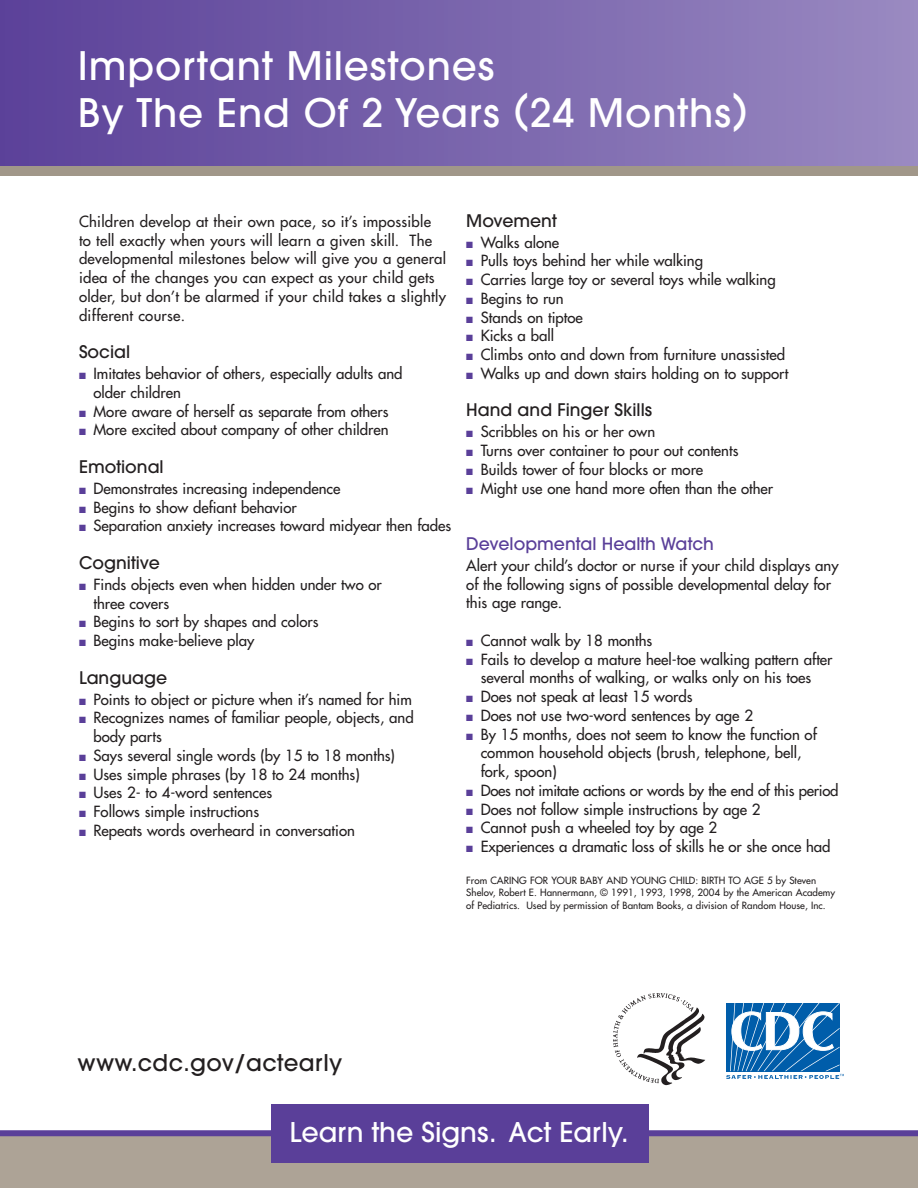
<style>
.page{position:relative;width:918px;height:1188px;background:#fff}
.page>*{position:absolute;margin:0;border:0;box-sizing:border-box;transform-origin:0 0}
.t1{font:500 39px/46.8px "Avant Garde";letter-spacing:.02em;color:#fff}
.t2{font:500 27px "Avant Garde";color:#fff}
.t3{font:500 22.95px "Avant Garde";letter-spacing:.015em;color:#231f20}
.t4{font:500 17.25px "Avant Garde";color:#231f20}
.t5{font:500 17.25px "Avant Garde";color:#5a3f99}
.t6{font:15px/18.8px "Futura";color:#231f20}
.t7{font:9.75px/12.8px "Futura";letter-spacing:.005em;color:#231f20}
.s1{color:#5a3f99}
</style>
<div class="page">
<div style="left:0;top:1134px;width:918px;height:54px;background:#ada396"></div>
<div style="left:0;top:1130px;width:918px;height:6px;background:#5a3f99"></div>
<div style="left:0;top:0;width:918px;height:176px;background:#a19789"></div>
<div style="left:0;top:0;width:918px;height:166px;background:linear-gradient(to right,#5b4199,#9989c0)"></div>
<img style="left:613px;top:993px;width:92px;height:93px">
<svg style="left:726px;top:1003px;width:118px;height:76px"></svg>
<div style="left:271px;top:1104px;width:378px;height:58px;background:#5a3f99"></div>
<p class="t1" style="left:78px;top:46px;width:671px">Important Milestones<br>By The End Of 2 Years (24 Months)</p>
<p class="t6" style="left:79px;top:213px;width:369px">Children develop at their own pace, so it’s impossible to tell exactly when yours will learn a given skill. The developmental milestones below will give you a general idea of the changes you can expect as your child gets older, but don’t be alarmed if your child takes a slightly different course.</p>
<p class="t4" style="left:79px;top:345px;width:53px">Social</p>
<p class="t6" style="left:93px;top:365px;width:311px;text-indent:-14px"><span class="s1">■</span> Imitates behavior of others, especially adults and older children</p>
<p class="t6" style="left:79px;top:403px;width:311px"><span class="s1">■</span> More aware of herself as separate from others</p>
<p class="t6" style="left:79px;top:421px;width:311px"><span class="s1">■</span> More excited about company of other children</p>
<p class="t4" style="left:79px;top:460px;width:86px">Emotional</p>
<p class="t6" style="left:79px;top:480px;width:263px"><span class="s1">■</span> Demonstrates increasing independence</p>
<p class="t6" style="left:79px;top:499px;width:219px"><span class="s1">■</span> Begins to show defiant behavior</p>
<p class="t6" style="left:79px;top:517px;width:374px"><span class="s1">■</span> Separation anxiety increases toward midyear then fades</p>
<p class="t4" style="left:79px;top:556px;width:82px">Cognitive</p>
<p class="t6" style="left:93px;top:576px;width:290px;text-indent:-14px"><span class="s1">■</span> Finds objects even when hidden under two or three covers</p>
<p class="t6" style="left:79px;top:613px;width:241px"><span class="s1">■</span> Begins to sort by shapes and colors</p>
<p class="t6" style="left:79px;top:632px;width:177px"><span class="s1">■</span> Begins make-believe play</p>
<p class="t4" style="left:79px;top:671px;width:90px">Language</p>
<p class="t6" style="left:79px;top:691px;width:334px"><span class="s1">■</span> Points to object or picture when it’s named for him</p>
<p class="t6" style="left:93px;top:709px;width:322px;text-indent:-14px"><span class="s1">■</span> Recognizes names of familiar people, objects, and body parts</p>
<p class="t6" style="left:79px;top:747px;width:317px"><span class="s1">■</span> Says several single words (by 15 to 18 months)</p>
<p class="t6" style="left:79px;top:766px;width:282px"><span class="s1">■</span> Uses simple phrases (by 18 to 24 months)</p>
<p class="t6" style="left:79px;top:784px;width:195px"><span class="s1">■</span> Uses 2- to 4-word sentences</p>
<p class="t6" style="left:79px;top:803px;width:182px"><span class="s1">■</span> Follows simple instructions</p>
<p class="t6" style="left:79px;top:822px;width:277px"><span class="s1">■</span> Repeats words overheard in conversation</p>
<p class="t4" style="left:466px;top:214px;width:92px">Movement</p>
<p class="t6" style="left:466px;top:234px;width:94px"><span class="s1">■</span> Walks alone</p>
<p class="t6" style="left:466px;top:252px;width:238px"><span class="s1">■</span> Pulls toys behind her while walking</p>
<p class="t6" style="left:466px;top:271px;width:311px"><span class="s1">■</span> Carries large toy or several toys while walking</p>
<p class="t6" style="left:466px;top:290px;width:99px"><span class="s1">■</span> Begins to run</p>
<p class="t6" style="left:466px;top:309px;width:118px"><span class="s1">■</span> Stands on tiptoe</p>
<p class="t6" style="left:466px;top:327px;width:89px"><span class="s1">■</span> Kicks a ball</p>
<p class="t6" style="left:466px;top:346px;width:320px"><span class="s1">■</span> Climbs onto and down from furniture unassisted</p>
<p class="t6" style="left:466px;top:365px;width:324px"><span class="s1">■</span> Walks up and down stairs holding on to support</p>
<p class="t4" style="left:466px;top:404px;width:187px">Hand and Finger Skills</p>
<p class="t6" style="left:466px;top:423px;width:190px"><span class="s1">■</span> Scribbles on his or her own</p>
<p class="t6" style="left:466px;top:442px;width:274px"><span class="s1">■</span> Turns over container to pour out contents</p>
<p class="t6" style="left:466px;top:461px;width:238px"><span class="s1">■</span> Builds tower of four blocks or more</p>
<p class="t6" style="left:466px;top:480px;width:308px"><span class="s1">■</span> Might use one hand more often than the other</p>
<p class="t5" style="left:466px;top:537px;width:249px">Developmental Health Watch</p>
<p class="t6" style="left:466px;top:557px;width:374px">Alert your child’s doctor or nurse if your child displays any of the following signs of possible developmental delay for this age range.</p>
<p class="t6" style="left:466px;top:632px;width:188px"><span class="s1">■</span> Cannot walk by 18 months</p>
<p class="t6" style="left:466px;top:651px;width:368px;text-align:center"><span class="s1">■</span> Fails to develop a mature heel-toe walking pattern after several months of walking, or walks only on his toes</p>
<p class="t6" style="left:466px;top:688px;width:228px"><span class="s1">■</span> Does not speak at least 15 words</p>
<p class="t6" style="left:466px;top:707px;width:288px"><span class="s1">■</span> Does not use two-word sentences by age 2</p>
<p class="t6" style="left:481px;top:726px;width:338px;text-indent:-14px"><span class="s1">■</span> By 15 months, does not seem to know the function of common household objects (brush, telephone, bell, fork, spoon)</p>
<p class="t6" style="left:466px;top:782px;width:374px"><span class="s1">■</span> Does not imitate actions or words by the end of this period</p>
<p class="t6" style="left:466px;top:801px;width:296px"><span class="s1">■</span> Does not follow simple instructions by age 2</p>
<p class="t6" style="left:466px;top:819px;width:252px"><span class="s1">■</span> Cannot push a wheeled toy by age 2</p>
<p class="t6" style="left:466px;top:838px;width:366px"><span class="s1">■</span> Experiences a dramatic loss of skills he or she once had</p>
<p class="t7" style="left:466px;top:874px;width:370px">From CARING FOR YOUR BABY AND YOUNG CHILD: BIRTH TO AGE 5 by Steven<br>Shelov, Robert E. Hannermann, © 1991, 1993, 1998, 2004 by the American Academy of Pediatrics. Used by permission of Bantam Books, a division of Random House, Inc.</p>
<p class="t3" style="left:77px;top:1054px;width:266px">www.cdc.gov/actearly</p>
<p class="t2" style="left:290px;top:1122px;width:341px">Learn the Signs. Act Early.</p>
</div>
